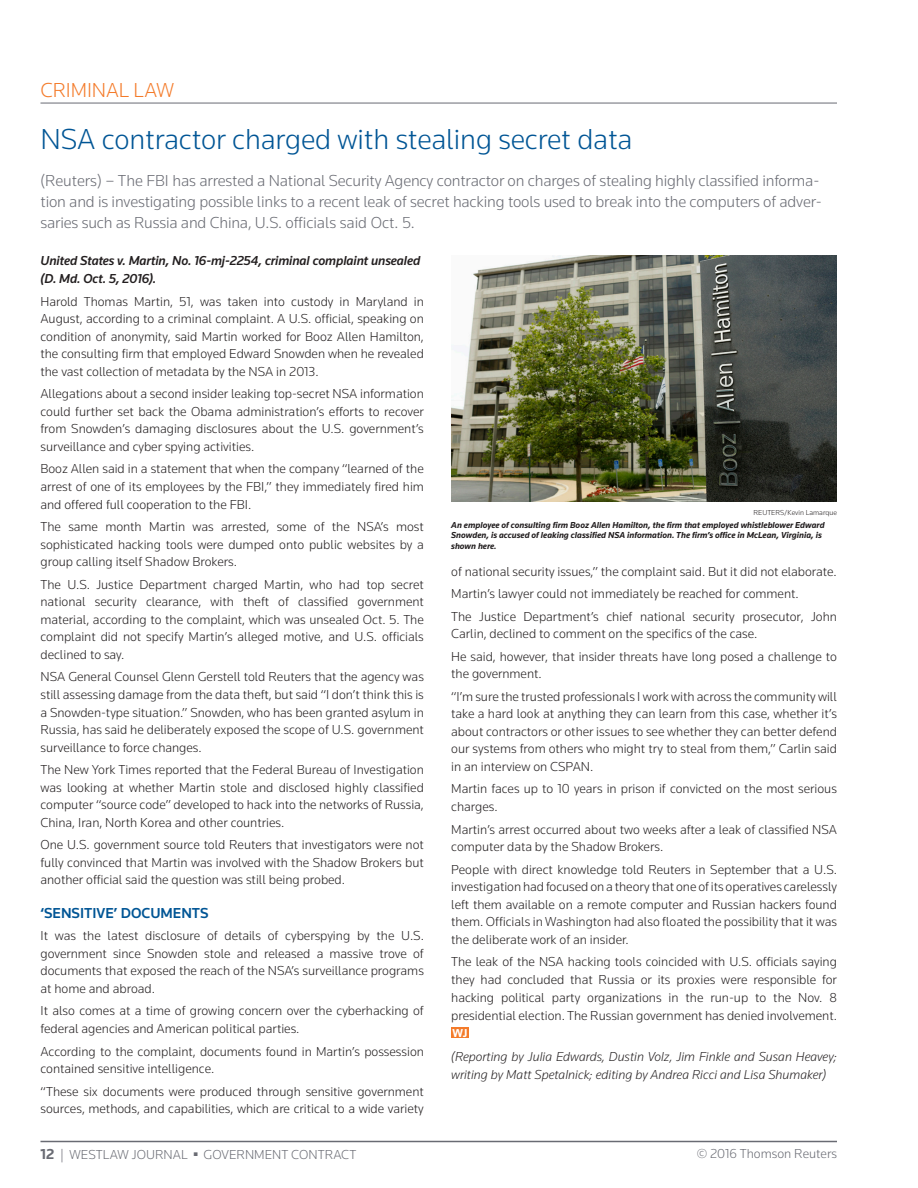
<style>
.page{position:relative;width:918px;height:1188px;background:#fff}
.page>*{position:absolute;margin:0;border:0;box-sizing:border-box;transform-origin:0 0}
.CT{font:300 30px "Knowledge";letter-spacing:-.005em;color:#005595}
.CN{font:300 21px "Knowledge";letter-spacing:-.005em;color:#f47b2a}
.IM{font:300 16.5px/21px "Knowledge";letter-spacing:-.01em;color:#696b73}
.t1{font:500 15px "Knowledge";color:#005595}
.t2{font:300 13.5px/17.5px "Knowledge";color:#231f20;text-align:justify}
.t3{font:italic 300 13.5px/18px "Knowledge";color:#231f20}
.REF2{font:italic 500 13.5px/17.5px "Knowledge";letter-spacing:-.01em;color:#231f20}
.t4{font:300 13.5px "Knowledge";color:#696b73}
.t5{font:700 11.85px "Knowledge";color:#fff}
.Photo_caption{font:italic 700 9px/10.5px "Knowledge";color:#231f20}
.Photo_credit{font:300 7.5px "Knowledge";color:#231f20}
.s1{font-weight:700;font-size:15px}
</style>
<div class="page">
<hr style="left:40px;top:1141px;width:797px;height:1px;background:#696b73">
<hr style="left:40px;top:103px;width:797px;height:1px;background:#696b73">
<img style="left:451px;top:255px;width:386px;height:246px">
<div style="left:451px;top:1027px;width:18px;height:11px;background:#f47b2a"></div>
<p class="CN" style="left:40px;top:77px;width:135px">CRIMINAL LAW</p>
<p class="CT" style="left:40px;top:120px;width:593px">NSA contractor charged with stealing secret data</p>
<p class="IM" style="left:40px;top:170px;width:783px">(Reuters) – The FBI has arrested a National Security Agency contractor on charges of stealing highly classified informa&shy;tion and is investigating possible links to a recent leak of secret hacking tools used to break into the computers of adver&shy;saries such as Russia and China, U.S. officials said Oct. 5.</p>
<p class="REF2" style="left:40px;top:252px;width:381px">United States v. Martin, No. 16-mj-2254, criminal complaint unsealed (D. Md. Oct. 5, 2016).</p>
<p class="t2" style="left:40px;top:292px;width:385px">Harold Thomas Martin, 51, was taken into custody in Maryland in August, according to a criminal complaint. A U.S. official, speaking on condition of anonymity, said Martin worked for Booz Allen Hamilton, the consulting firm that employed Edward Snowden when he revealed the vast collection of metadata by the NSA in 2013.</p>
<p class="t2" style="left:40px;top:385px;width:385px">Allegations about a second insider leaking top-secret NSA information could further set back the Obama administration’s efforts to recover from Snowden’s damaging disclosures about the U.S. government’s surveillance and cyber spying activities.</p>
<p class="t2" style="left:40px;top:460px;width:385px">Booz Allen said in a statement that when the company “learned of the arrest of one of its employees by the FBI,” they immediately fired him and offered full cooperation to the FBI.</p>
<p class="t2" style="left:40px;top:518px;width:385px">The same month Martin was arrested, some of the NSA’s most sophisticated hacking tools were dumped onto public websites by a group calling itself Shadow Brokers.</p>
<p class="t2" style="left:40px;top:575px;width:385px">The U.S. Justice Department charged Martin, who had top secret national security clearance, with theft of classified government material, according to the complaint, which was unsealed Oct. 5. The complaint did not specify Martin’s alleged motive, and U.S. officials declined to say.</p>
<p class="t2" style="left:40px;top:668px;width:385px">NSA General Counsel Glenn Gerstell told Reuters that the agency was still assessing damage from the data theft, but said “I don’t think this is a Snowden-type situation.” Snowden, who has been granted asylum in Russia, has said he deliberately exposed the scope of U.S. government surveillance to force changes.</p>
<p class="t2" style="left:40px;top:761px;width:385px">The New York Times reported that the Federal Bureau of Investigation was looking at whether Martin stole and disclosed highly classified computer “source code” developed to hack into the networks of Russia, China, Iran, North Korea and other countries.</p>
<p class="t2" style="left:40px;top:836px;width:385px">One U.S. government source told Reuters that investigators were not fully convinced that Martin was involved with the Shadow Brokers but another official said the question was still being probed.</p>
<h2 class="t1" style="left:40px;top:904px;width:170px">‘SENSITIVE’ DOCUMENTS</h2>
<p class="t2" style="left:40px;top:927px;width:385px">It was the latest disclosure of details of cyberspying by the U.S. government since Snowden stole and released a massive trove of documents that exposed the reach of the NSA’s surveillance programs at home and abroad.</p>
<p class="t2" style="left:40px;top:1002px;width:385px">It also comes at a time of growing concern over the cyberhacking of federal agencies and American political parties.</p>
<p class="t2" style="left:40px;top:1042px;width:385px">According to the complaint, documents found in Martin’s possession contained sensitive intelligence.</p>
<p class="t2" style="left:40px;top:1082px;width:385px">“These six documents were produced through sensitive government sources, methods, and capabilities, which are critical to a wide variety</p>
<p class="Photo_credit" style="left:754px;top:508px;width:85px">REUTERS/Kevin Lamarque</p>
<p class="Photo_caption" style="left:451px;top:520px;width:375px">An employee of consulting firm Booz Allen Hamilton, the firm that employed whistleblower Edward<br>Snowden, is accused of leaking classified NSA information. The firm’s office in McLean, Virginia, is shown here.</p>
<p class="t2" style="left:451px;top:562px;width:387px">of national security issues,” the complaint said. But it did not elaborate.</p>
<p class="t2" style="left:451px;top:585px;width:349px">Martin’s lawyer could not immediately be reached for comment.</p>
<p class="t2" style="left:451px;top:607px;width:387px">The Justice Department’s chief national security prosecutor, John<br>Carlin, declined to comment on the specifics of the case.</p>
<p class="t2" style="left:451px;top:647px;width:387px">He said, however, that insider threats have long posed a challenge to the government.</p>
<p class="t2" style="left:451px;top:687px;width:387px">“I’m sure the trusted professionals I work with across the community will take a hard look at anything they can learn from this case, whether it’s about contractors or other issues to see whether they can better defend our systems from others who might try to steal from them,” Carlin said in an interview on CSPAN.</p>
<p class="t2" style="left:451px;top:780px;width:387px">Martin faces up to 10 years in prison if convicted on the most serious charges.</p>
<p class="t2" style="left:451px;top:820px;width:387px">Martin’s arrest occurred about two weeks after a leak of classified NSA computer data by the Shadow Brokers.</p>
<p class="t2" style="left:451px;top:860px;width:387px">People with direct knowledge told Reuters in September that a U.S. investigation had focused on a theory that one of its operatives carelessly left them available on a remote computer and Russian hackers found them. Officials in Washington had also floated the possibility that it was the deliberate work of an insider.</p>
<p class="t2" style="left:451px;top:953px;width:387px;line-height:18px">The leak of the NSA hacking tools coincided with U.S. officials saying they had concluded that Russia or its proxies were responsible for hacking political party organizations in the run-up to the Nov. 8 presidential election. The Russian government has denied involvement.</p>
<p class="t5" style="left:453px;top:1026px;width:16px">WJ</p>
<p class="t3" style="left:451px;top:1048px;width:387px">(Reporting by Julia Edwards, Dustin Volz, Jim Finkle and Susan Heavey; writing by Matt Spetalnick; editing by Andrea Ricci and Lisa Shumaker)</p>
<p class="t4" style="left:40px;top:1146px;width:317px"><span class="s1">12</span> | WESTLAW JOURNAL ■ GOVERNMENT CONTRACT</p>
<p class="t4" style="left:697px;top:1145px;width:142px">© 2016 Thomson Reuters</p>
</div>
